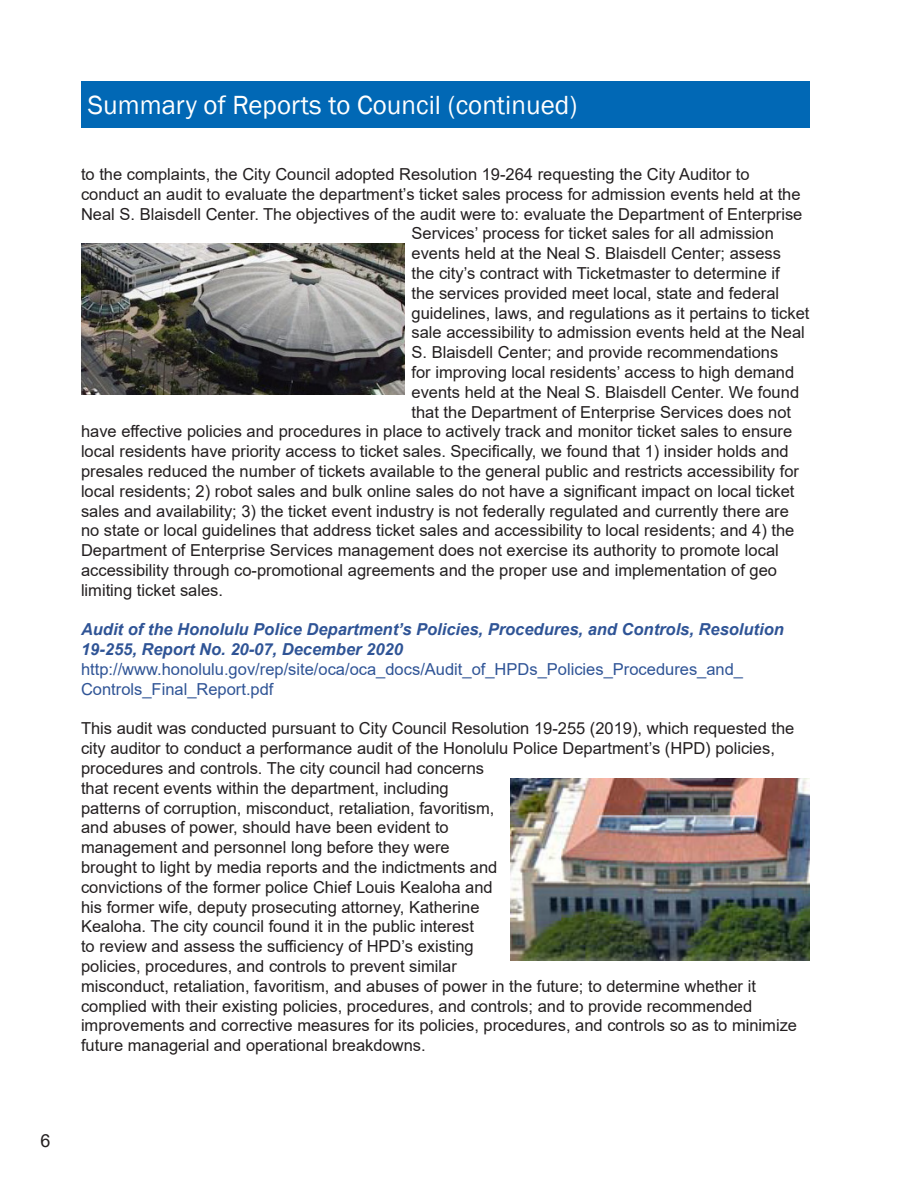
<style>
.page{position:relative;width:918px;height:1188px;background:#fff}
.page>*{position:absolute;margin:0;border:0;box-sizing:border-box;transform-origin:0 0}
.heading_1{font:27px "Franklin Gothic";color:#fff}
.t1{font:18px "Arial";color:#231f20}
.Body_text{font:16.5px/19.8px "Arial";color:#231f20}
.t2{font:italic 700 16.5px/19.8px "Arial";color:#2f5496}
.t3{font:16.5px/19.8px "Arial";color:#2f5496}
</style>
<div class="page">
<div style="left:81px;top:81px;width:729px;height:46px;background:#0168b5"></div>
<img style="left:81px;top:243px;width:324px;height:151px">
<img style="left:511px;top:779px;width:299px;height:181px">
<h1 class="heading_1" style="left:88px;top:88px;width:491px">Summary of Reports to Council (continued)</h1>
<p class="Body_text" style="left:81px;top:164px;width:670px">to the complaints, the City Council adopted Resolution 19-264 requesting the City Auditor to</p>
<p class="Body_text" style="left:81px;top:184px;width:721px">conduct an audit to evaluate the department’s ticket sales process for admission events held at the</p>
<p class="Body_text" style="left:81px;top:204px;width:723px">Neal S. Blaisdell Center. The objectives of the audit were to: evaluate the Department of Enterprise</p>
<p class="Body_text" style="left:412px;top:224px;width:364px">Services’ process for ticket sales for all admission</p>
<p class="Body_text" style="left:412px;top:243px;width:371px">events held at the Neal S. Blaisdell Center; assess</p>
<p class="Body_text" style="left:412px;top:263px;width:370px">the city’s contract with Ticketmaster to determine if</p>
<p class="Body_text" style="left:412px;top:283px;width:369px">the services provided meet local, state and federal</p>
<p class="Body_text" style="left:412px;top:303px;width:400px">guidelines, laws, and regulations as it pertains to ticket</p>
<p class="Body_text" style="left:412px;top:323px;width:395px">sale accessibility to admission events held at the Neal</p>
<p class="Body_text" style="left:412px;top:342px;width:368px">S. Blaisdell Center; and provide recommendations</p>
<p class="Body_text" style="left:412px;top:362px;width:384px">for improving local residents’ access to high demand</p>
<p class="Body_text" style="left:412px;top:382px;width:389px">events held at the Neal S. Blaisdell Center. We found</p>
<p class="Body_text" style="left:412px;top:402px;width:381px">that the Department of Enterprise Services does not</p>
<p class="Body_text" style="left:81px;top:422px;width:713px">have effective policies and procedures in place to actively track and monitor ticket sales to ensure</p>
<p class="Body_text" style="left:81px;top:441px;width:709px">local residents have priority access to ticket sales. Specifically, we found that 1) insider holds and</p>
<p class="Body_text" style="left:81px;top:461px;width:720px">presales reduced the number of tickets available to the general public and restricts accessibility for</p>
<p class="Body_text" style="left:81px;top:481px;width:715px">local residents; 2) robot sales and bulk online sales do not have a significant impact on local ticket</p>
<p class="Body_text" style="left:81px;top:501px;width:709px">sales and availability; 3) the ticket event industry is not federally regulated and currently there are</p>
<p class="Body_text" style="left:81px;top:521px;width:715px">no state or local guidelines that address ticket sales and accessibility to local residents; and 4) the</p>
<p class="Body_text" style="left:81px;top:540px;width:699px">Department of Enterprise Services management does not exercise its authority to promote local</p>
<p class="Body_text" style="left:81px;top:560px;width:698px">accessibility through co-promotional agreements and the proper use and implementation of geo</p>
<p class="Body_text" style="left:81px;top:580px;width:144px">limiting ticket sales.</p>
<p class="t2" style="left:81px;top:620px;width:704px">Audit of the Honolulu Police Department’s Policies, Procedures, and Controls, Resolution<br>19-255, Report No. 20-07, December 2020</p>
<p class="t3" style="left:81px;top:659px;width:664px">http://www.honolulu.gov/rep/site/oca/oca_docs/Audit_of_HPDs_Policies_Procedures_and_<br>Controls_Final_Report.pdf</p>
<p class="Body_text" style="left:81px;top:719px;width:718px">This audit was conducted pursuant to City Council Resolution 19-255 (2019), which requested the city auditor to conduct a performance audit of the Honolulu Police Department’s (HPD) policies, procedures and controls. The city council had concerns<br>that recent events within the department, including<br>patterns of corruption, misconduct, retaliation, favoritism,<br>and abuses of power, should have been evident to<br>management and personnel long before they were<br>brought to light by media reports and the indictments and<br>convictions of the former police Chief Louis Kealoha and<br>his former wife, deputy prosecuting attorney, Katherine<br>Kealoha. The city council found it in the public interest<br>to review and assess the sufficiency of HPD’s existing<br>policies, procedures, and controls to prevent similar<br>misconduct, retaliation, favoritism, and abuses of power in the future; to determine whether it complied with their existing policies, procedures, and controls; and to provide recommended improvements and corrective measures for its policies, procedures, and controls so as to minimize future managerial and operational breakdowns.</p>
<p class="t1" style="left:40px;top:1128px;width:12px">6</p>
</div>
